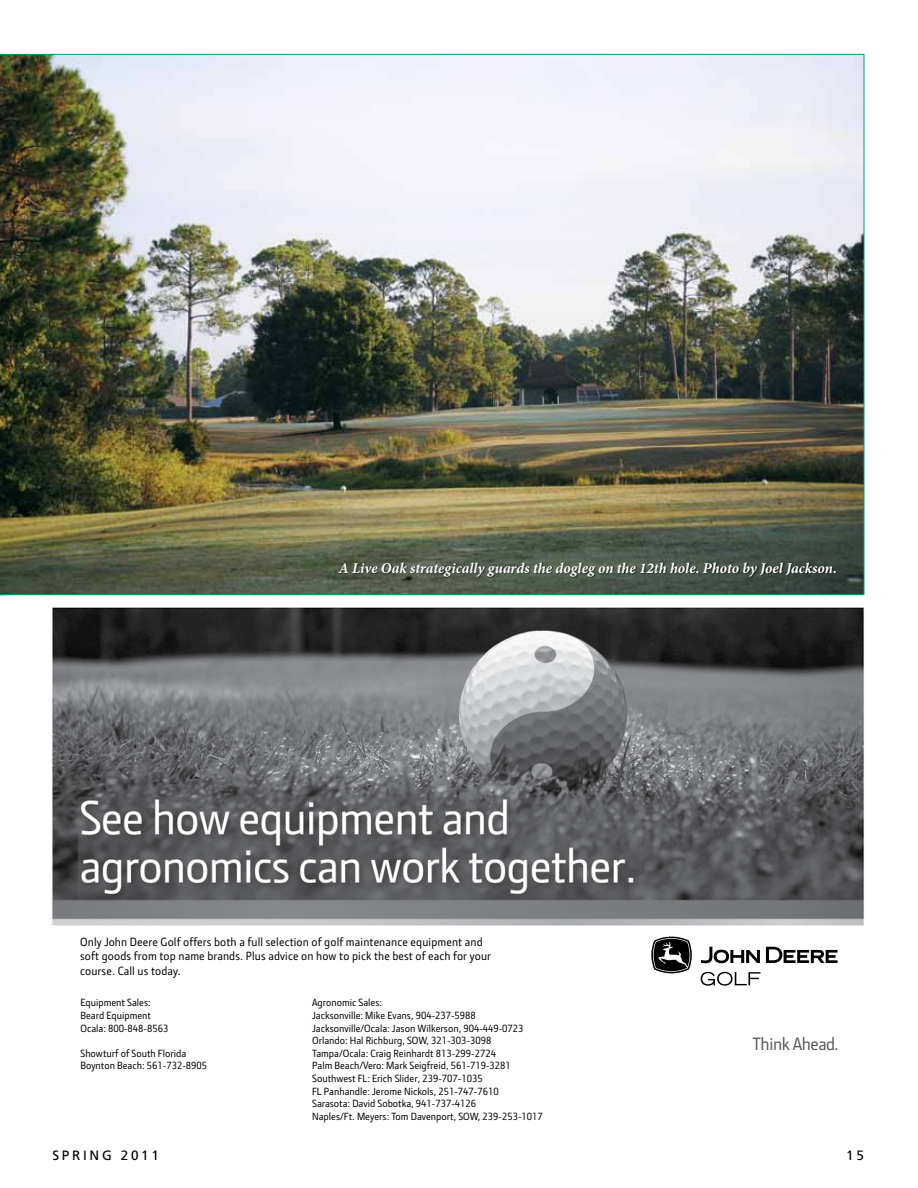
<style>
.page{position:relative;width:918px;height:1188px;background:#fff}
.page>*{position:absolute;margin:0;border:0;box-sizing:border-box;transform-origin:0 0}
.t1{font:18px "JD Sans";letter-spacing:-.02em;color:#58595b}
.t2{font:italic 700 15px "Minion Pro";letter-spacing:-.005em;color:#fff}
.t3{font:13.5px "Frutiger";letter-spacing:.2em;color:#000}
.t4{font:12px/14.4px "JD Sans";letter-spacing:.01em;color:#000}
.t5{font:10.5px/12.6px "JD Sans";color:#000}
</style>
<div class="page">
<img style="left:0;top:54px;width:864px;height:541px">
<svg style="left:766px;top:947px;width:72px;height:16px"></svg>
<svg style="left:701px;top:947px;width:59px;height:16px"></svg>
<svg style="left:651px;top:937px;width:41px;height:36px"></svg>
<svg style="left:701px;top:972px;width:60px;height:14px"></svg>
<img style="left:52px;top:607px;width:812px;height:319px">
<div style="left:339px;top:562px;width:498px;height:16px;background:#000;opacity:.62"></div>
<h2 class="t2" style="left:339px;top:557px;width:500px">A Live Oak strategically guards the dogleg on the 12th hole. Photo by Joel Jackson.</h2>
<p class="t4" style="left:80px;top:936px;width:412px">Only John Deere Golf offers both a full selection of golf maintenance equipment and soft goods from top name brands. Plus advice on how to pick the best of each for your course. Call us today.</p>
<p class="t5" style="left:80px;top:998px;width:89px">Equipment Sales:<br>Beard Equipment<br>Ocala: 800-848-8563</p>
<p class="t5" style="left:80px;top:1048px;width:128px">Showturf of South Florida<br>Boynton Beach: 561-732-8905</p>
<p class="t5" style="left:312px;top:998px;width:232px">Agronomic Sales:<br>Jacksonville: Mike Evans, 904-237-5988<br>Jacksonville/Ocala: Jason Wilkerson, 904-449-0723<br>Orlando: Hal Richburg, SOW, 321-303-3098<br>Tampa/Ocala: Craig Reinhardt 813-299-2724<br>Palm Beach/Vero: Mark Seigfreid, 561-719-3281<br>Southwest FL: Erich Slider, 239-707-1035<br>FL Panhandle: Jerome Nickols, 251-747-7610<br>Sarasota: David Sobotka, 941-737-4126<br>Naples/Ft. Meyers: Tom Davenport, SOW, 239-253-1017</p>
<h1 class="t1" style="left:753px;top:1037px;width:88px">Think Ahead.</h1>
<p class="t3" style="left:53px;top:1147px;width:108px">SPRING 2011</p>
<p class="t3" style="left:846px;top:1147px;width:19px">15</p>
</div>
